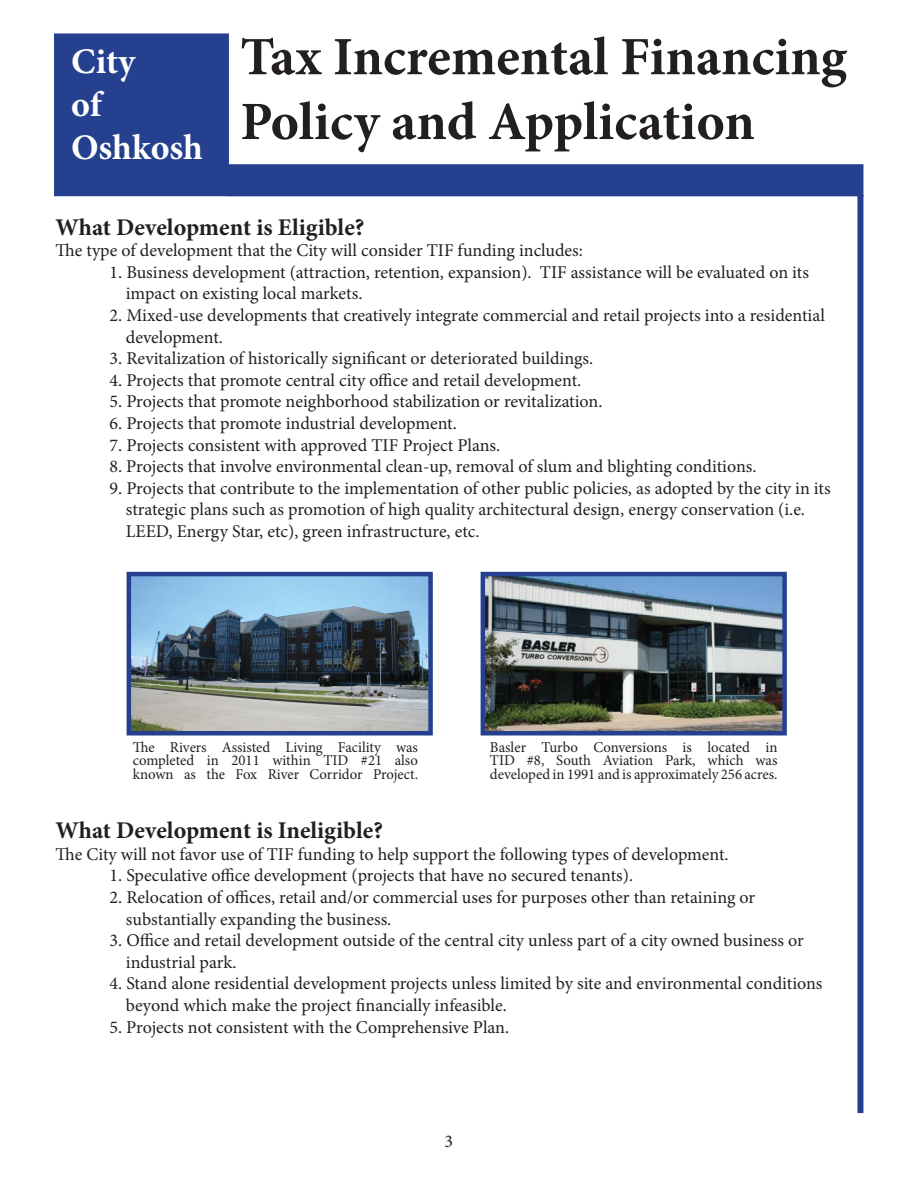
<style>
.page{position:relative;width:918px;height:1188px;background:#fff}
.page>*{position:absolute;margin:0;border:0;box-sizing:border-box;transform-origin:0 0}
.t1{font:700 54px/64.8px "Minion Pro";color:#231f20}
.t2{font:700 36px/43.2px "Minion Pro";color:#fff}
.t3{font:700 24px "Minion Pro";color:#231f20}
.t4{font:18px/21.6px "Minion Pro";color:#231f20}
.t5{font:15px/13.5px "Minion Pro";color:#231f20;text-align:justify}
</style>
<div class="page">
<div style="left:55px;top:34px;width:173px;height:162px;background:#25408e"></div>
<div style="left:54px;top:33px;width:175px;height:163px;border:2px solid #25408e"></div>
<div style="left:229px;top:165px;width:634px;height:31px;background:#25408e"></div>
<div style="left:228px;top:164px;width:635px;height:32px;border:2px solid #25408e"></div>
<div style="left:857px;top:195px;width:6px;height:918px;background:#25408e"></div>
<img style="left:132px;top:577px;width:296px;height:154px">
<div style="left:127px;top:572px;width:306px;height:164px;border:4px solid #25408e"></div>
<img style="left:486px;top:577px;width:296px;height:154px">
<div style="left:481px;top:572px;width:306px;height:164px;border:4px solid #25408e"></div>
<h2 class="t2" style="left:71px;top:43px;width:133px">City<br>of<br>Oshkosh</h2>
<h1 class="t1" style="left:240px;top:29px;width:608px">Tax Incremental Financing<br>Policy and Application</h1>
<h3 class="t3" style="left:56px;top:217px;width:310px">What Development is Eligible?</h3>
<p class="t4" style="left:56px;top:241px;width:529px">The type of development that the City will consider TIF funding includes:</p>
<p class="t4" style="left:126px;top:263px;width:685px;text-indent:-16px">1. Business development (attraction, retention, expansion). TIF assistance will be evaluated on its impact on existing local markets.</p>
<p class="t4" style="left:126px;top:306px;width:701px;text-indent:-16px">2. Mixed-use developments that creatively integrate commercial and retail projects into a residential development.</p>
<p class="t4" style="left:110px;top:349px;width:485px">3. Revitalization of historically significant or deteriorated buildings.</p>
<p class="t4" style="left:110px;top:371px;width:473px">4. Projects that promote central city office and retail development.</p>
<p class="t4" style="left:110px;top:392px;width:495px">5. Projects that promote neighborhood stabilization or revitalization.</p>
<p class="t4" style="left:110px;top:414px;width:349px">6. Projects that promote industrial development.</p>
<p class="t4" style="left:110px;top:436px;width:392px">7. Projects consistent with approved TIF Project Plans.</p>
<p class="t4" style="left:110px;top:457px;width:648px">8. Projects that involve environmental clean-up, removal of slum and blighting conditions.</p>
<p class="t4" style="left:126px;top:479px;width:706px;text-indent:-16px">9. Projects that contribute to the implementation of other public policies, as adopted by the city in its strategic plans such as promotion of high quality architectural design, energy conservation (i.e.<br>LEED, Energy Star, etc), green infrastructure, etc.</p>
<p class="t5" style="left:133px;top:741px;width:287px">The Rivers Assisted Living Facility was completed in 2011 within TID #21 also known as the Fox River Corridor Project.</p>
<p class="t5" style="left:490px;top:741px;width:289px">Basler Turbo Conversions is located in TID #8, South Aviation Park, which was developed in 1991 and is approximately 256 acres.</p>
<h3 class="t3" style="left:56px;top:821px;width:329px">What Development is Ineligible?</h3>
<p class="t4" style="left:56px;top:845px;width:675px">The City will not favor use of TIF funding to help support the following types of development.</p>
<p class="t4" style="left:110px;top:866px;width:525px">1. Speculative office development (projects that have no secured tenants).</p>
<p class="t4" style="left:126px;top:888px;width:631px;text-indent:-16px">2. Relocation of offices, retail and/or commercial uses for purposes other than retaining or substantially expanding the business.</p>
<p class="t4" style="left:126px;top:931px;width:680px;text-indent:-16px">3. Office and retail development outside of the central city unless part of a city owned business or industrial park.</p>
<p class="t4" style="left:126px;top:974px;width:698px;text-indent:-16px">4. Stand alone residential development projects unless limited by site and environmental conditions beyond which make the project financially infeasible.</p>
<p class="t4" style="left:110px;top:1018px;width:401px">5. Projects not consistent with the Comprehensive Plan.</p>
<p class="t4" style="left:444px;top:1132px;width:10px">3</p>
</div>
